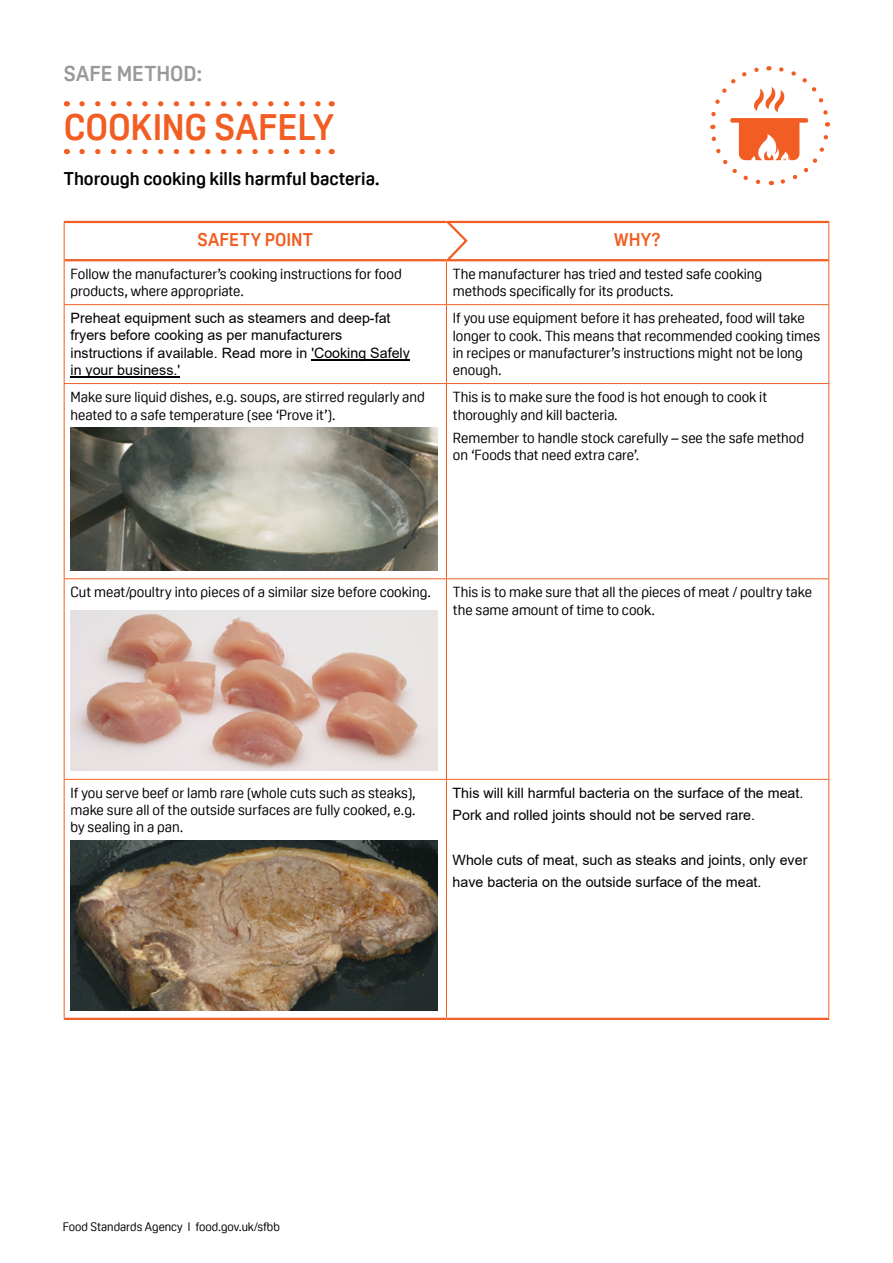
<style>
.page{position:relative;width:893px;height:1263px;background:#fff}
.page>*{position:absolute;margin:0;border:0;box-sizing:border-box;transform-origin:0 0}
.Heading_2{font:700 36px "Oscine";letter-spacing:-.005em;color:#f15d22}
.Heading_1{font:700 21px "Oscine";color:#97999b}
.Intro_Para{font:700 18px "Oscine";color:#000}
.Paragraph_Style_2{font:700 18px "Oscine";letter-spacing:.015em;color:#f15d22}
.Body_Copy{font:14.25px/17.2px "Oscine";color:#000}
.Body_Copy-2{font:14.25px/17.2px "Arial";color:#000}
.Body_Copy-3{font:14.25px/17.2px "Oscine";color:#010202}
.t1{font:12px "Oscine";color:#000}
</style>
<div class="page">
<svg style="left:82px;top:101px;width:239px;height:5px"></svg>
<svg style="left:82px;top:149px;width:239px;height:5px"></svg>
<hr style="left:446px;top:261px;width:1px;height:43px;background:#f15d22">
<hr style="left:446px;top:305px;width:1px;height:78px;background:#f15d22">
<hr style="left:446px;top:780px;width:1px;height:61px;background:#f15d22">
<hr style="left:64px;top:383px;width:382px;height:1px;background:#f15d22">
<hr style="left:64px;top:384px;width:1px;height:35px;background:#f15d22">
<hr style="left:446px;top:384px;width:1px;height:35px;background:#f15d22">
<hr style="left:64px;top:419px;width:1px;height:159px;background:#f15d22">
<hr style="left:446px;top:419px;width:1px;height:159px;background:#f15d22">
<hr style="left:64px;top:578px;width:382px;height:1px;background:#f15d22">
<hr style="left:446px;top:1018px;width:383px;height:2px;background:#f15d22">
<hr style="left:64px;top:1018px;width:382px;height:2px;background:#f15d22">
<hr style="left:64px;top:304px;width:382px;height:1px;background:#f15d22">
<hr style="left:446px;top:304px;width:383px;height:1px;background:#f15d22">
<hr style="left:446px;top:383px;width:383px;height:1px;background:#f15d22">
<hr style="left:446px;top:578px;width:383px;height:1px;background:#f15d22">
<hr style="left:446px;top:779px;width:383px;height:1px;background:#f15d22">
<hr style="left:64px;top:221px;width:382px;height:2px;background:#f15d22">
<hr style="left:446px;top:221px;width:383px;height:2px;background:#f15d22">
<hr style="left:64px;top:223px;width:1px;height:37px;background:#f15d22">
<hr style="left:828px;top:223px;width:1px;height:37px;background:#f15d22">
<hr style="left:64px;top:260px;width:1px;height:44px;background:#f15d22">
<hr style="left:828px;top:260px;width:1px;height:44px;background:#f15d22">
<hr style="left:64px;top:305px;width:1px;height:78px;background:#f15d22">
<hr style="left:828px;top:305px;width:1px;height:78px;background:#f15d22">
<hr style="left:828px;top:384px;width:1px;height:35px;background:#f15d22">
<hr style="left:828px;top:419px;width:1px;height:159px;background:#f15d22">
<hr style="left:828px;top:579px;width:1px;height:31px;background:#f15d22">
<hr style="left:828px;top:610px;width:1px;height:169px;background:#f15d22">
<hr style="left:64px;top:780px;width:1px;height:61px;background:#f15d22">
<hr style="left:828px;top:780px;width:1px;height:61px;background:#f15d22">
<hr style="left:828px;top:841px;width:1px;height:177px;background:#f15d22">
<hr style="left:65px;top:259px;width:381px;height:2px;background:#f15d22">
<hr style="left:446px;top:259px;width:382px;height:2px;background:#f15d22">
<hr style="left:64px;top:579px;width:1px;height:31px;background:#f15d22">
<hr style="left:446px;top:579px;width:1px;height:31px;background:#f15d22">
<hr style="left:64px;top:610px;width:1px;height:169px;background:#f15d22">
<hr style="left:446px;top:610px;width:1px;height:169px;background:#f15d22">
<hr style="left:64px;top:779px;width:382px;height:1px;background:#f15d22">
<hr style="left:64px;top:841px;width:1px;height:177px;background:#f15d22">
<hr style="left:446px;top:841px;width:1px;height:177px;background:#f15d22">
<img style="left:71px;top:428px;width:367px;height:142px">
<img style="left:71px;top:610px;width:367px;height:161px">
<img style="left:71px;top:841px;width:367px;height:169px">
<svg style="left:710px;top:66px;width:121px;height:120px"></svg>
<svg style="left:444px;top:220px;width:25px;height:42px"></svg>
<hr style="left:311px;top:359px;width:99px;height:2px;background:#000">
<hr style="left:71px;top:377px;width:109px;height:1px;background:#000">
<h1 class="Heading_1" style="left:64px;top:62px;width:140px">SAFE METHOD:</h1>
<h2 class="Heading_2" style="left:64px;top:107px;width:272px">COOKING SAFELY</h2>
<h3 class="Intro_Para" style="left:64px;top:169px;width:317px">Thorough cooking kills harmful bacteria.</h3>
<h4 class="Paragraph_Style_2" style="left:198px;top:230px;width:117px">SAFETY POINT</h4>
<h4 class="Paragraph_Style_2" style="left:614px;top:230px;width:48px">WHY?</h4>
<p class="Body_Copy" style="left:71px;top:265px;width:333px">Follow the manufacturer’s cooking instructions for food products, where appropriate.</p>
<p class="Body_Copy" style="left:453px;top:265px;width:311px">The manufacturer has tried and tested safe cooking methods specifically for its products.</p>
<p class="Body_Copy-2" style="left:71px;top:309px;width:341px">Preheat equipment such as steamers and deep-fat fryers before cooking as per manufacturers instructions if available. Read more in 'Cooking Safely in your business.'</p>
<p class="Body_Copy" style="left:453px;top:310px;width:369px">If you use equipment before it has preheated, food will take longer to cook. This means that recommended cooking times in recipes or manufacturer’s instructions might not be long enough.</p>
<p class="Body_Copy-3" style="left:71px;top:389px;width:356px">Make sure liquid dishes, e.g. soups, are stirred regularly and heated to a safe temperature (see ‘Prove it’).</p>
<p class="Body_Copy" style="left:453px;top:389px;width:316px">This is to make sure the food is hot enough to cook it thoroughly and kill bacteria.</p>
<p class="Body_Copy" style="left:453px;top:430px;width:353px">Remember to handle stock carefully – see the safe method on ‘Foods that need extra care’.</p>
<p class="Body_Copy" style="left:71px;top:584px;width:362px">Cut meat/poultry into pieces of a similar size before cooking.</p>
<p class="Body_Copy" style="left:453px;top:584px;width:361px">This is to make sure that all the pieces of meat / poultry take the same amount of time to cook.</p>
<p class="Body_Copy" style="left:71px;top:784px;width:347px;text-align:justify">If you serve beef or lamb rare (whole cuts such as steaks), make sure all of the outside surfaces are fully cooked, e.g. by sealing in a pan.</p>
<p class="Body_Copy-2" style="left:453px;top:781px;width:352px;line-height:22.5px">This will kill harmful bacteria on the surface of the meat.<br>Pork and rolled joints should not be served rare.</p>
<p class="Body_Copy-2" style="left:453px;top:848px;width:356px;line-height:22.5px">Whole cuts of meat, such as steaks and joints, only ever have bacteria on the outside surface of the meat.</p>
<p class="t1" style="left:63px;top:1220px;width:219px">Food Standards Agency l food.gov.uk/sfbb</p>
</div>
